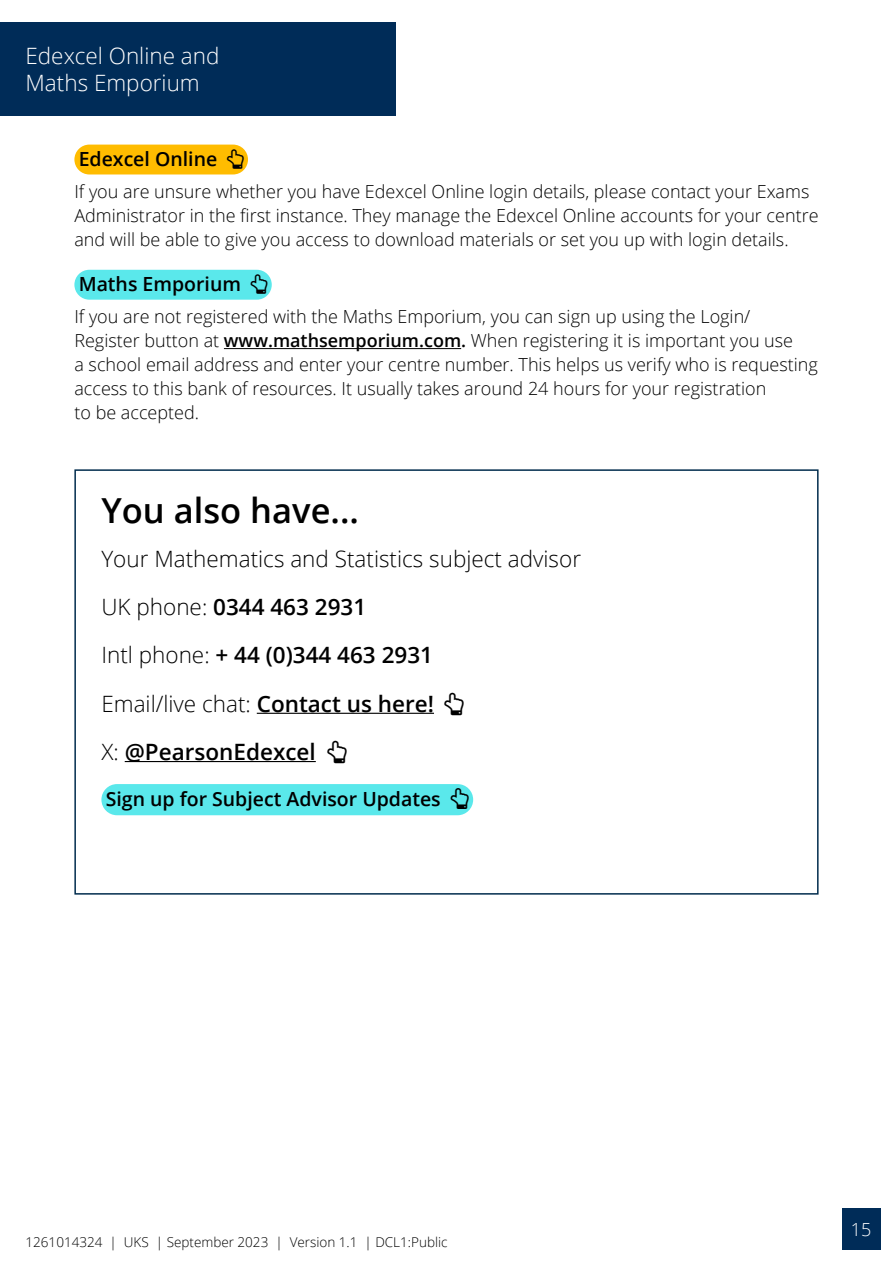
<style>
.page{position:relative;width:893px;height:1263px;background:#fff}
.page>*{position:absolute;margin:0;border:0;box-sizing:border-box;transform-origin:0 0}
.t1{font:600 34.5px "Open Sans";color:#000}
.t2{font:300 22.5px/48.3px "Open Sans";color:#000}
.t3{font:300 22.5px/27px "Open Sans";color:#fff}
.t4{font:600 19.5px "Open Sans";color:#000}
.t5{font:300 18px/24px "Open Sans";color:#000}
.t6{font:300 18px "Open Sans";color:#fff}
.t7{font:300 13.5px "Open Sans";color:#000}
.s1{font-weight:600}
</style>
<div class="page">
<div style="left:842px;top:1208px;width:38px;height:42px;background:#002c58"></div>
<div style="left:0;top:22px;width:395px;height:94px;background:#002c58"></div>
<div style="left:74px;top:145px;width:174px;height:29px;background:#ffbc00;border-radius:15px"></div>
<div style="left:74px;top:270px;width:198px;height:30px;background:#5ae8eb;border-radius:15px"></div>
<hr style="left:224px;top:348px;width:237px;height:1px;background:#000">
<hr style="left:257px;top:713px;width:177px;height:1px;background:#000">
<hr style="left:125px;top:761px;width:191px;height:1px;background:#000">
<div style="left:101px;top:784px;width:372px;height:31px;background:#5ae8eb;border-radius:16px"></div>
<div style="left:74px;top:469px;width:745px;height:426px;border:2px solid #002c4d"></div>
<p class="t3" style="left:26px;top:42px;width:196px">Edexcel Online and<br>Maths Emporium</p>
<p class="t4" style="left:79px;top:145px;width:140px">Edexcel Online</p>
<p class="t5" style="left:74px;top:179px;width:746px">If you are unsure whether you have Edexcel Online login details, please contact your Exams<br>Administrator in the first instance. They manage the Edexcel Online accounts for your centre and will be able to give you access to download materials or set you up with login details.</p>
<p class="t4" style="left:79px;top:270px;width:164px">Maths Emporium</p>
<p class="t5" style="left:74px;top:304px;width:745px">If you are not registered with the Maths Emporium, you can sign up using the Login/ Register button at <span class="s1">www.mathsemporium.com.</span> When registering it is important you use<br>a school email address and enter your centre number. This helps us verify who is requesting access to this bank of resources. It usually takes around 24 hours for your registration<br>to be accepted.</p>
<h1 class="t1" style="left:101px;top:487px;width:259px">You also have...</h1>
<p class="t2" style="left:101px;top:534px;width:481px">Your Mathematics and Statistics subject advisor<br>UK phone: <span class="s1">0344 463 2931<br></span>Intl phone: <span class="s1">+ 44 (0)344 463 2931<br></span>Email/live chat: <span class="s1">Contact us here!<br></span>X: <span class="s1">@PearsonEdexcel</span></p>
<p class="t4" style="left:106px;top:786px;width:337px">Sign up for Subject Advisor Updates</p>
<p class="t7" style="left:26px;top:1232px;width:424px">1261014324 | UKS | September 2023 | Version 1.1 | DCL1:Public</p>
<p class="t6" style="left:851px;top:1217px;width:22px">15</p>
</div>
